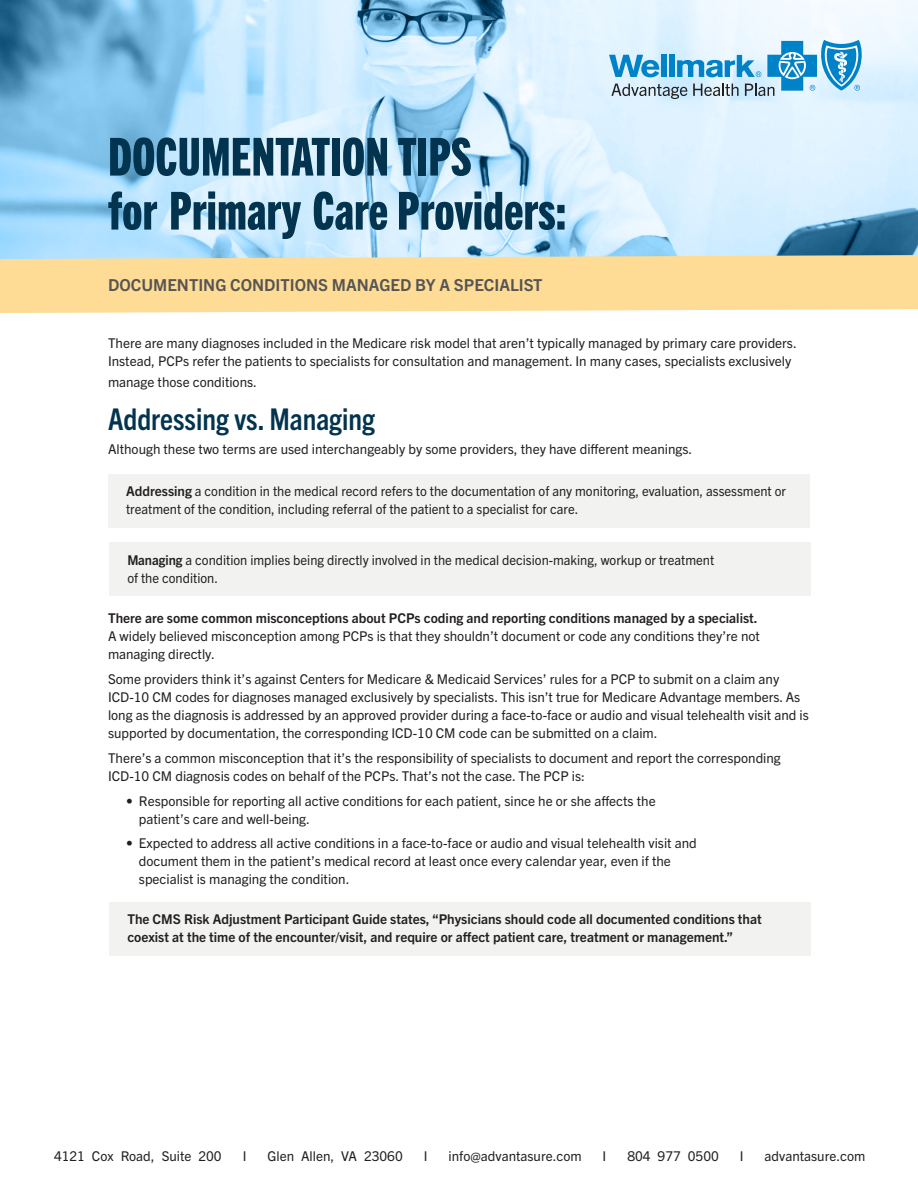
<style>
.page{position:relative;width:918px;height:1188px;background:#fff}
.page>*{position:absolute;margin:0;border:0;box-sizing:border-box;transform-origin:0 0}
.t1{font:52.5px/54px "Trade Gothic Next LT Pro Hv Cm";color:#02344f}
.t2{font:700 condensed 30px "Trade Gothic Next LT Pro";color:#02344f}
.t3{font:700 16.5px "Trade Gothic Next LT Pro";color:#565554}
.t4{font:13.5px/18px "Trade Gothic Next LT Pro";color:#231f20}
.t5{font:13.5px/18px "Trade Gothic Next LT Pro";color:#231f20;scale:.96 1}
.t6{font:700 13.5px/18px "Trade Gothic Next LT Pro";color:#231f20}
.s1{font-weight:700}
</style>
<div class="page">
<svg style="left:0;top:0;width:918px;height:255px;background:#baddf3"></svg>
<svg style="left:0;top:255px;width:918px;height:58px;background:#fbdd9c"></svg>
<svg style="left:609px;top:40px;width:253px;height:59px;background:#97c9e5"></svg>
<div style="left:108px;top:474px;width:702px;height:54px;background:#f2f2f1"></div>
<div style="left:109px;top:542px;width:702px;height:54px;background:#f2f2f1"></div>
<div style="left:109px;top:902px;width:702px;height:54px;background:#f2f2f1"></div>
<h1 class="t1" style="left:108px;top:127px;width:460px">DOCUMENTATION TIPS<br>for Primary Care Providers:</h1>
<p class="t3" style="left:108px;top:274px;width:436px">DOCUMENTING CONDITIONS MANAGED BY A SPECIALIST</p>
<p class="t4" style="left:108px;top:333px;width:690px">There are many diagnoses included in the Medicare risk model that aren’t typically managed by primary care providers.<br>Instead, PCPs refer the patients to specialists for consultation and management. In many cases, specialists exclusively</p>
<p class="t4" style="left:108px;top:372px;width:151px">manage those conditions.</p>
<h2 class="t2" style="left:108px;top:398px;width:269px">Addressing vs. Managing</h2>
<p class="t4" style="left:108px;top:440px;width:586px">Although these two terms are used interchangeably by some providers, they have different meanings.</p>
<p class="t5" style="left:126px;top:481px;width:689px"><span class="s1">Addressing</span> a condition in the medical record refers to the documentation of any monitoring, evaluation, assessment or treatment of the condition, including referral of the patient to a specialist for care.</p>
<p class="t5" style="left:127px;top:550px;width:613px"><span class="s1">Managing</span> a condition implies being directly involved in the medical decision-making, workup or treatment of the condition.</p>
<p class="t6" style="left:108px;top:609px;width:651px">There are some common misconceptions about PCPs coding and reporting conditions managed by a specialist.</p>
<p class="t4" style="left:108px;top:627px;width:653px">A widely believed misconception among PCPs is that they shouldn’t document or code any conditions they’re not managing directly.</p>
<p class="t4" style="left:108px;top:669px;width:702px">Some providers think it’s against Centers for Medicare &amp; Medicaid Services’ rules for a PCP to submit on a claim any ICD-10 CM codes for diagnoses managed exclusively by specialists. This isn’t true for Medicare Advantage members. As long as the diagnosis is addressed by an approved provider during a face-to-face or audio and visual telehealth visit and is supported by documentation, the corresponding ICD-10 CM code can be submitted on a claim.</p>
<p class="t4" style="left:108px;top:748px;width:674px">There’s a common misconception that it’s the responsibility of specialists to document and report the corresponding<br>ICD-10 CM diagnosis codes on behalf of the PCPs. That’s not the case. The PCP is:</p>
<p class="t4" style="left:139px;top:791px;width:518px;text-indent:-13px">• Responsible for reporting all active conditions for each patient, since he or she affects the patient’s care and well-being.</p>
<p class="t4" style="left:139px;top:834px;width:559px;text-indent:-13px">• Expected to address all active conditions in a face-to-face or audio and visual telehealth visit and document them in the patient’s medical record at least once every calendar year, even if the specialist is managing the condition.</p>
<p class="t6" style="left:127px;top:909px;width:636px">The CMS Risk Adjustment Participant Guide states, “Physicians should code all documented conditions that coexist at the time of the encounter/visit, and require or affect patient care, treatment or management.”</p>
<p class="t4" style="left:54px;top:1146px;width:169px">4121 Cox Road, Suite 200</p>
<p class="t4" style="left:243px;top:1146px;width:5px">I</p>
<p class="t4" style="left:267px;top:1146px;width:137px">Glen Allen, VA 23060</p>
<p class="t4" style="left:424px;top:1146px;width:5px">I</p>
<p class="t4" style="left:449px;top:1146px;width:135px">info@advantasure.com</p>
<p class="t4" style="left:603px;top:1146px;width:5px">I</p>
<p class="t4" style="left:627px;top:1146px;width:93px">804 977 0500</p>
<p class="t4" style="left:740px;top:1146px;width:5px">I</p>
<p class="t4" style="left:765px;top:1146px;width:102px">advantasure.com</p>
</div>
